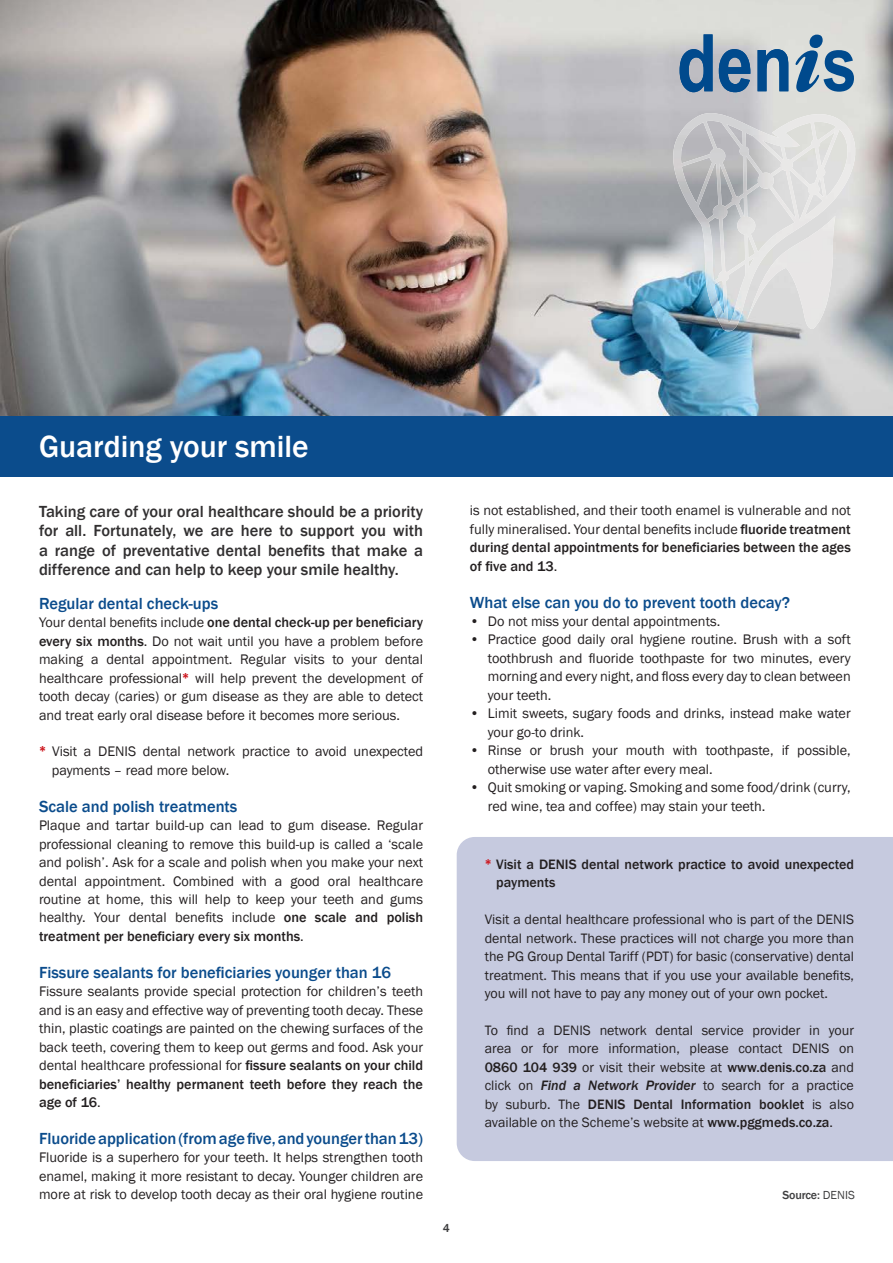
<style>
.page{position:relative;width:893px;height:1263px;background:#fff}
.page>*{position:absolute;margin:0;border:0;box-sizing:border-box;transform-origin:0 0}
.t1{font:500 31.5px "Franklin Gothic";color:#fff}
.t2{font:500 16.5px/19.5px "Franklin Gothic";color:#312f30;text-align:justify}
.t3{font:500 16.5px "Franklin Gothic";color:#0b4c8c}
.t4{font:14.25px/18.5px "Franklin Gothic";color:#231f20;text-align:justify}
.t5{font:14.1px/18.5px "Franklin Gothic";color:#231f20;text-align:justify}
.t6{font:500 14.1px/18.5px "Franklin Gothic";color:#231f20}
.t7{font:500 12px "Franklin Gothic";letter-spacing:-.01em;color:#3e3e3f}
.s1{font-weight:500}
.s2{font-family:"Calibri";font-weight:700;color:#cd151d}
.s3{font-weight:500;font-style:italic}
.s4{font-weight:400}
</style>
<div class="page">
<img style="left:0;top:0;width:893px;height:416px">
<div style="left:0;top:416px;width:893px;height:61px;background:#0b4c8c"></div>
<img style="left:673px;top:113px;width:182px;height:218px">
<div style="left:457px;top:837px;width:436px;height:324px;background:#c6cadf"></div>
<svg style="left:680px;top:34px;width:33px;height:58px;background:#537ea5"></svg>
<svg style="left:719px;top:49px;width:31px;height:43px"></svg>
<svg style="left:758px;top:49px;width:30px;height:42px"></svg>
<svg style="left:795px;top:35px;width:59px;height:57px;background:#7c9db7"></svg>
<h1 class="t1" style="left:39px;top:427px;width:271px">Guarding your smile</h1>
<p class="t2" style="left:39px;top:502px;width:386px">Taking care of your oral healthcare should be a priority for all. Fortunately, we are here to support you with a range of preventative dental benefits that make a difference and can help to keep your smile healthy.</p>
<p class="t3" style="left:39px;top:593px;width:181px">Regular dental check-ups</p>
<p class="t4" style="left:39px;top:613px;width:386px">Your dental benefits include <span class="s1">one dental check-up per beneficiary every six months</span>. Do not wait until you have a problem before making a dental appointment. Regular visits to your dental healthcare professional<span class="s2">*</span> will help prevent the development of tooth decay (caries) or gum disease as they are able to detect and treat early oral disease before it becomes more serious.</p>
<p class="t4" style="left:52px;top:743px;width:373px;text-indent:-13px"><span class="s2">*</span> Visit a DENIS dental network practice to avoid unexpected payments – read more below.</p>
<p class="t3" style="left:39px;top:796px;width:200px">Scale and polish treatments</p>
<p class="t4" style="left:39px;top:816px;width:386px">Plaque and tartar build-up can lead to gum disease. Regular professional cleaning to remove this build-up is called a ‘scale and polish’. Ask for a scale and polish when you make your next dental appointment. Combined with a good oral healthcare routine at home, this will help to keep your teeth and gums healthy. Your dental benefits include <span class="s1">one scale and polish treatment per beneficiary every six months</span>.</p>
<p class="t3" style="left:39px;top:962px;width:353px">Fissure sealants for beneficiaries younger than 16</p>
<p class="t4" style="left:39px;top:982px;width:386px">Fissure sealants provide special protection for children’s teeth and is an easy and effective way of preventing tooth decay. These thin, plastic coatings are painted on the chewing surfaces of the back teeth, covering them to keep out germs and food. Ask your dental healthcare professional for <span class="s1">fissure sealants on your child beneficiaries’ healthy permanent teeth before they reach the age of 16</span>.</p>
<p class="t3" style="left:39px;top:1128px;width:386px">Fluoride application (from age five, and younger than 13)</p>
<p class="t4" style="left:39px;top:1149px;width:386px">Fluoride is a superhero for your teeth. It helps strengthen tooth enamel, making it more resistant to decay. Younger children are more at risk to develop tooth decay as their oral hygiene routine</p>
<p class="t7" style="left:443px;top:1221px;width:9px">4</p>
<p class="t4" style="left:470px;top:502px;width:382px">is not established, and their tooth enamel is vulnerable and not fully mineralised. Your dental benefits include <span class="s1">fluoride treatment during dental appointments for beneficiaries between the ages of five and 13</span>.</p>
<p class="t3" style="left:470px;top:592px;width:322px">What else can you do to prevent tooth decay?</p>
<p class="t4" style="left:470px;top:612px;width:252px">• Do not miss your dental appointments.</p>
<p class="t4" style="left:488px;top:631px;width:364px;text-indent:-18px">• Practice good daily oral hygiene routine. Brush with a soft toothbrush and fluoride toothpaste for two minutes, every morning and every night, and floss every day to clean between your teeth.</p>
<p class="t4" style="left:488px;top:704px;width:364px;text-indent:-18px">• Limit sweets, sugary foods and drinks, instead make water your go-to drink.</p>
<p class="t4" style="left:488px;top:741px;width:364px;text-indent:-18px">• Rinse or brush your mouth with toothpaste, if possible, otherwise use water after every meal.</p>
<p class="t4" style="left:488px;top:778px;width:364px;text-indent:-18px">• Quit smoking or vaping. Smoking and some food/drink (curry, red wine, tea and coffee) may stain your teeth.</p>
<p class="t6" style="left:496px;top:855px;width:359px;text-indent:-12px"><span class="s2">*</span> Visit a DENIS dental network practice to avoid unexpected payments</p>
<p class="t5" style="left:485px;top:911px;width:371px">Visit a dental healthcare professional who is part of the DENIS dental network. These practices will not charge you more than the PG Group Dental Tariff (PDT) for basic (conservative) dental treatment. This means that if you use your available benefits, you will not have to pay any money out of your own pocket.</p>
<p class="t5" style="left:485px;top:1021px;width:371px">To find a DENIS network dental service provider in your area or for more information, please contact DENIS on <span class="s1">0860 104 939</span> or visit their website at <span class="s1">www.denis.co.za</span> and click on <span class="s3">Find a Network Provider</span> to search for a practice by suburb. The <span class="s1">DENIS Dental Information booklet</span> is also available on the Scheme’s website at <span class="s1">www.pggmeds.co.za</span>.</p>
<p class="t7" style="left:782px;top:1188px;width:74px">Source: <span class="s4">DENIS</span></p>
</div>
